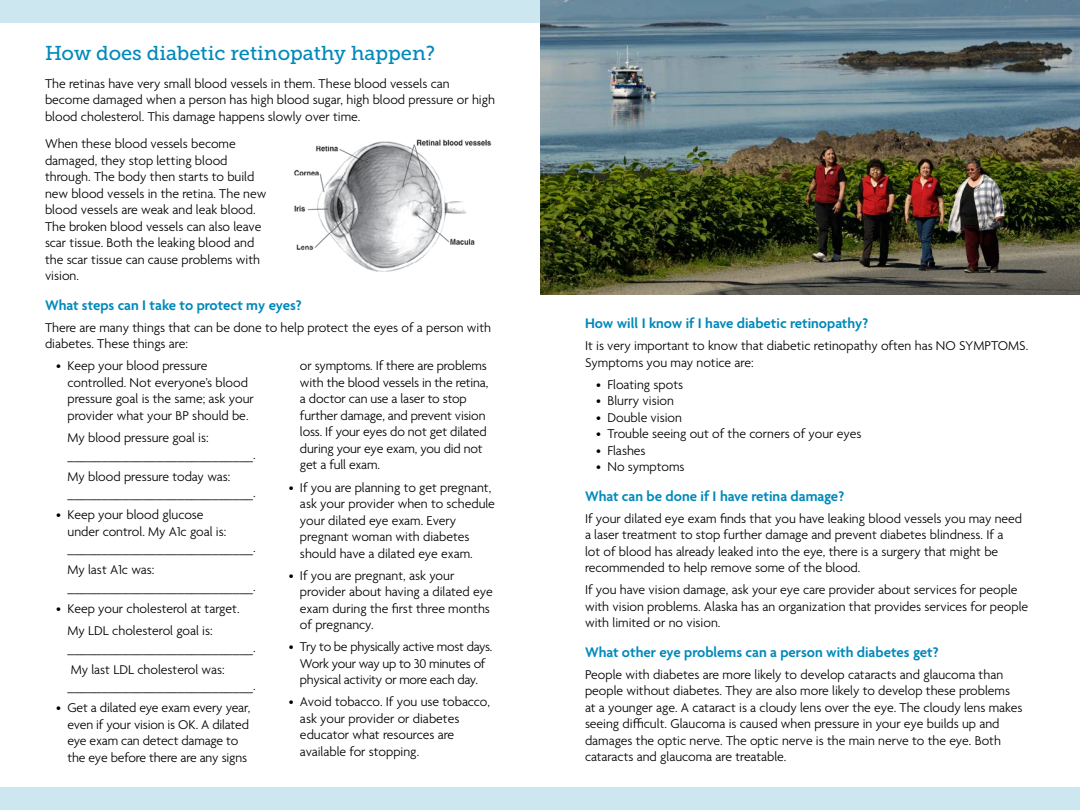
<style>
.page{position:relative;width:1080px;height:810px;background:#fff}
.page>*{position:absolute;margin:0;border:0;box-sizing:border-box;transform-origin:0 0}
.t1{font:20px "Museo Slab 500";color:#0089bb}
.t2{font:600 15px "Agenda";color:#0089bb}
.t3{font:300 13.75px/16.5px "Agenda";color:#000}
.t4{font:300 13.75px/16.5px "Agenda";letter-spacing:-.02em;color:#000;text-align:center}
</style>
<div class="page">
<img style="left:294px;top:139px;width:198px;height:133px">
<img style="left:540px;top:0;width:540px;height:295px">
<div style="left:0;top:788px;width:1080px;height:22px;background:#cde7f1"></div>
<div style="left:0;top:0;width:540px;height:23px;background:#cde7f1"></div>
<h1 class="t1" style="left:45px;top:42px;width:392px">How does diabetic retinopathy happen?</h1>
<p class="t3" style="left:45px;top:76px;width:452px">The retinas have very small blood vessels in them. These blood vessels can become damaged when a person has high blood sugar, high blood pressure or high blood cholesterol. This damage happens slowly over time.</p>
<p class="t3" style="left:45px;top:137px;width:223px">When these blood vessels become damaged, they stop letting blood through. The body then starts to build new blood vessels in the retina. The new blood vessels are weak and leak blood.<br>The broken blood vessels can also leave scar tissue. Both the leaking blood and the scar tissue can cause problems with vision.</p>
<p class="t2" style="left:45px;top:297px;width:258px">What steps can I take to protect my eyes?</p>
<p class="t3" style="left:45px;top:320px;width:448px">There are many things that can be done to help protect the eyes of a person with diabetes. These things are:</p>
<p class="t3" style="left:67px;top:359px;width:188px;text-indent:-11px">• Keep your blood pressure controlled. Not everyone’s blood pressure goal is the same; ask your provider what your BP should be.</p>
<p class="t3" style="left:67px;top:430px;width:190px">My blood pressure goal is: ___________________________.</p>
<p class="t3" style="left:67px;top:469px;width:190px">My blood pressure today was: ___________________________.</p>
<p class="t3" style="left:67px;top:508px;width:190px;text-indent:-11px">• Keep your blood glucose<br>under control. My A1c goal is: ___________________________.</p>
<p class="t3" style="left:67px;top:563px;width:190px">My last A1c was: ___________________________.</p>
<p class="t3" style="left:67px;top:599px;width:174px;line-height:22.1px;text-indent:-11px">• Keep your cholesterol at target.<br>My LDL cholesterol goal is:</p>
<p class="t3" style="left:67px;top:637px;width:190px;line-height:22.1px">___________________________.<br>My last LDL cholesterol was:</p>
<p class="t3" style="left:67px;top:679px;width:190px">___________________________.</p>
<p class="t3" style="left:67px;top:701px;width:184px;text-indent:-11px">• Get a dilated eye exam every year, even if your vision is OK. A dilated eye exam can detect damage to the eye before there are any signs</p>
<p class="t3" style="left:300px;top:359px;width:190px">or symptoms. If there are problems with the blood vessels in the retina, a doctor can use a laser to stop further damage, and prevent vision loss. If your eyes do not get dilated during your eye exam, you did not get a full exam.</p>
<p class="t3" style="left:300px;top:480px;width:197px;text-indent:-11px">• If you are planning to get pregnant, ask your provider when to schedule your dilated eye exam. Every pregnant woman with diabetes should have a dilated eye exam.</p>
<p class="t3" style="left:300px;top:568px;width:194px;text-indent:-11px">• If you are pregnant, ask your provider about having a dilated eye exam during the first three months of pregnancy.</p>
<p class="t4" style="left:289px;top:640px;width:205px">• Try to be physically active most days.<br>Work your way up to 30 minutes of physical activity or more each day.</p>
<p class="t3" style="left:300px;top:695px;width:191px;text-indent:-11px">• Avoid tobacco. If you use tobacco, ask your provider or diabetes educator what resources are available for stopping.</p>
<p class="t2" style="left:585px;top:315px;width:285px">How will I know if I have diabetic retinopathy?</p>
<p class="t3" style="left:585px;top:338px;width:445px">It is very important to know that diabetic retinopathy often has NO SYMPTOMS.<br>Symptoms you may notice are:</p>
<p class="t3" style="left:596px;top:377px;width:88px">• Floating spots</p>
<p class="t3" style="left:596px;top:394px;width:79px">• Blurry vision</p>
<p class="t3" style="left:596px;top:410px;width:87px">• Double vision</p>
<p class="t3" style="left:596px;top:427px;width:267px">• Trouble seeing out of the corners of your eyes</p>
<p class="t3" style="left:596px;top:443px;width:51px">• Flashes</p>
<p class="t3" style="left:596px;top:460px;width:90px">• No symptoms</p>
<p class="t2" style="left:585px;top:488px;width:261px">What can be done if I have retina damage?</p>
<p class="t3" style="left:585px;top:511px;width:439px">If your dilated eye exam finds that you have leaking blood vessels you may need a laser treatment to stop further damage and prevent diabetes blindness. If a<br>lot of blood has already leaked into the eye, there is a surgery that might be recommended to help remove some of the blood.</p>
<p class="t3" style="left:585px;top:583px;width:445px">If you have vision damage, ask your eye care provider about services for people with vision problems. Alaska has an organization that provides services for people with limited or no vision.</p>
<p class="t2" style="left:585px;top:644px;width:355px">What other eye problems can a person with diabetes get?</p>
<p class="t3" style="left:585px;top:667px;width:439px">People with diabetes are more likely to develop cataracts and glaucoma than people without diabetes. They are also more likely to develop these problems at a younger age. A cataract is a cloudy lens over the eye. The cloudy lens makes seeing difficult. Glaucoma is caused when pressure in your eye builds up and damages the optic nerve. The optic nerve is the main nerve to the eye. Both cataracts and glaucoma are treatable.</p>
</div>
